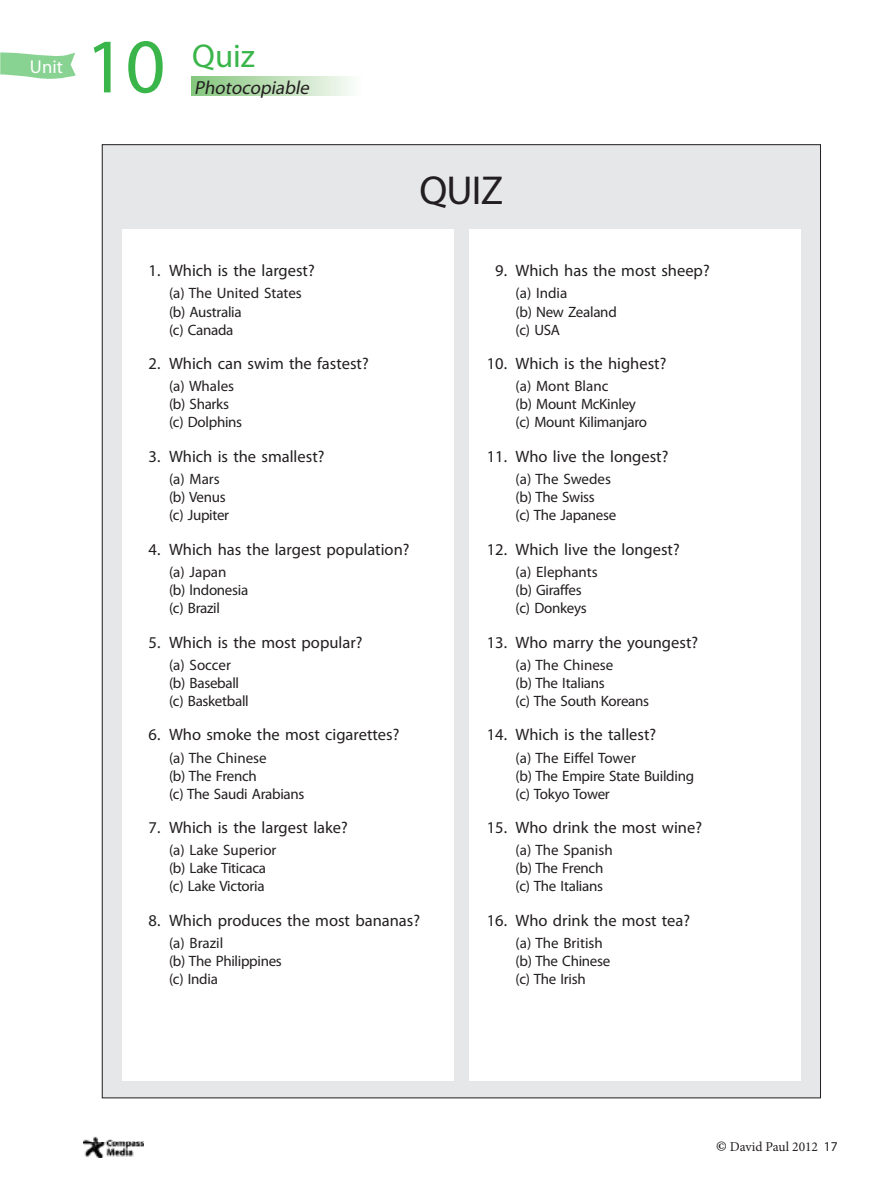
<style>
.page{position:relative;width:893px;height:1183px;background:#fff}
.page>*{position:absolute;margin:0;border:0;box-sizing:border-box;transform-origin:0 0}
.t1{font:77.7px "Myriad Pro";color:#3ab54a}
.Personalization{font:40.5px "Myriad Pro";color:#231f20}
.t2{font:33px "Myriad Pro";color:#3ab54a}
.t3{font:italic 18.9px "Myriad Pro";color:#231f20}
.t4{font:18.6px "Myriad Pro";color:#fff}
.Personalization-2{font:16.5px "Myriad Pro";color:#231f20}
.Personalization-3{font:15px/18px "Myriad Pro";letter-spacing:-.02em;color:#231f20}
.Personalization-4{font:15px "Myriad Pro";color:#231f20}
.t5{font:13.5px "Minion Pro";color:#231f20}
.s1{font-weight:700;font-style:italic;font-size:15px}
.s2{font-family:"Myriad Pro"}
</style>
<div class="page">
<img style="left:84px;top:1136px;width:60px;height:21px">
<svg style="left:0;top:52px;width:76px;height:27px"></svg>
<div style="left:192px;top:77px;width:212px;height:18px;background:linear-gradient(to right,#88c77f,#fff)"></div>
<div style="left:102px;top:145px;width:718px;height:952px;background:#e6e7e9"></div>
<div style="left:122px;top:230px;width:332px;height:850px;background:#fff"></div>
<div style="left:469px;top:230px;width:331px;height:850px;background:#fff"></div>
<p class="t4" style="left:30px;top:56px;width:34px">Unit</p>
<p class="t1" style="left:86px;top:18px;width:81px">10</p>
<p class="t2" style="left:192px;top:35px;width:64px">Quiz</p>
<p class="t3" style="left:194px;top:76px;width:121px">Photocopiable</p>
<p class="Personalization" style="left:419px;top:165px;width:85px">QUIZ</p>
<p class="Personalization-2" style="left:149px;top:260px;width:168px">1. Which is the largest?</p>
<p class="Personalization-4" style="left:169px;top:284px;width:134px">(a) The United States</p>
<p class="Personalization-3" style="left:169px;top:302px;width:74px">(b) Australia (c) Canada</p>
<p class="Personalization-2" style="left:149px;top:353px;width:222px">2. Which can swim the fastest?</p>
<p class="Personalization-3" style="left:169px;top:377px;width:67px">(a) Whales</p>
<p class="Personalization-3" style="left:169px;top:395px;width:75px">(b) Sharks (c) Dolphins</p>
<p class="Personalization-2" style="left:149px;top:446px;width:177px">3. Which is the smallest?</p>
<p class="Personalization-3" style="left:169px;top:469px;width:52px">(a) Mars</p>
<p class="Personalization-3" style="left:169px;top:487px;width:62px">(b) Venus (c) Jupiter</p>
<p class="Personalization-2" style="left:149px;top:539px;width:262px">4. Which has the largest population?</p>
<p class="Personalization-3" style="left:169px;top:562px;width:59px">(a) Japan</p>
<p class="Personalization-3" style="left:169px;top:580px;width:81px">(b) lndonesia (c) Brazil</p>
<p class="Personalization-2" style="left:149px;top:631px;width:215px">5. Which is the most popular?</p>
<p class="Personalization-3" style="left:169px;top:655px;width:63px">(a) Soccer</p>
<p class="Personalization-3" style="left:169px;top:673px;width:81px">(b) Baseball (c) Basketball</p>
<p class="Personalization-2" style="left:149px;top:724px;width:252px">6. Who smoke the most cigarettes?</p>
<p class="Personalization-4" style="left:169px;top:748px;width:99px">(a) The Chinese</p>
<p class="Personalization-3" style="left:169px;top:766px;width:137px">(b) The French<br>(c) The Saudi Arabians</p>
<p class="Personalization-2" style="left:149px;top:817px;width:201px">7. Which is the largest lake?</p>
<p class="Personalization-4" style="left:169px;top:840px;width:109px">(a) Lake Superior</p>
<p class="Personalization-3" style="left:169px;top:858px;width:99px">(b) Lake Titicaca (c) Lake Victoria</p>
<p class="Personalization-2" style="left:149px;top:910px;width:273px">8. Which produces the most bananas?</p>
<p class="Personalization-3" style="left:169px;top:933px;width:56px">(a) Brazil</p>
<p class="Personalization-3" style="left:169px;top:951px;width:114px">(b) The Philippines (c) India</p>
<p class="Personalization-2" style="left:495px;top:260px;width:216px">9. Which has the most sheep?</p>
<p class="Personalization-3" style="left:516px;top:284px;width:53px">(a) India</p>
<p class="Personalization-3" style="left:516px;top:302px;width:103px">(b) New Zealand (c) USA</p>
<p class="Personalization-2" style="left:487px;top:353px;width:181px">10. Which is the highest?</p>
<p class="Personalization-4" style="left:516px;top:377px;width:94px">(a) Mont Blanc</p>
<p class="Personalization-3" style="left:516px;top:395px;width:133px">(b) Mount McKinley (c) Mount Kilimanjaro</p>
<p class="Personalization-2" style="left:487px;top:446px;width:183px">11. Who live the longest?</p>
<p class="Personalization-4" style="left:516px;top:469px;width:97px">(a) The Swedes</p>
<p class="Personalization-3" style="left:516px;top:487px;width:102px">(b) The Swiss<br>(c) The Japanese</p>
<p class="Personalization-2" style="left:487px;top:539px;width:195px">12. Which live the longest?</p>
<p class="Personalization-4" style="left:516px;top:562px;width:84px">(a) Elephants</p>
<p class="Personalization-3" style="left:516px;top:580px;width:73px">(b) Giraffes (c) Donkeys</p>
<p class="Personalization-2" style="left:487px;top:631px;width:213px">13. Who marry the youngest?</p>
<p class="Personalization-4" style="left:516px;top:655px;width:99px">(a) The Chinese</p>
<p class="Personalization-3" style="left:516px;top:673px;width:135px">(b) The Italians<br>(c) The South Koreans</p>
<p class="Personalization-2" style="left:487px;top:724px;width:171px">14. Which is the tallest?</p>
<p class="Personalization-4" style="left:516px;top:748px;width:122px">(a) The Eiffel Tower</p>
<p class="Personalization-3" style="left:516px;top:766px;width:180px">(b) The Empire State Building (c) Tokyo Tower</p>
<p class="Personalization-2" style="left:487px;top:817px;width:217px">15. Who drink the most wine?</p>
<p class="Personalization-4" style="left:516px;top:840px;width:99px">(a) The Spanish</p>
<p class="Personalization-3" style="left:516px;top:858px;width:89px">(b) The French (c) The Italians</p>
<p class="Personalization-2" style="left:487px;top:910px;width:205px">16. Who drink the most tea?</p>
<p class="Personalization-4" style="left:516px;top:933px;width:89px">(a) The British</p>
<p class="Personalization-3" style="left:516px;top:951px;width:96px">(b) The Chinese (c) The Irish</p>
<p class="t5" style="left:716px;top:1137px;width:123px"><span class="s1">©</span> David Paul 2012 <span class="s2">17</span></p>
</div>
